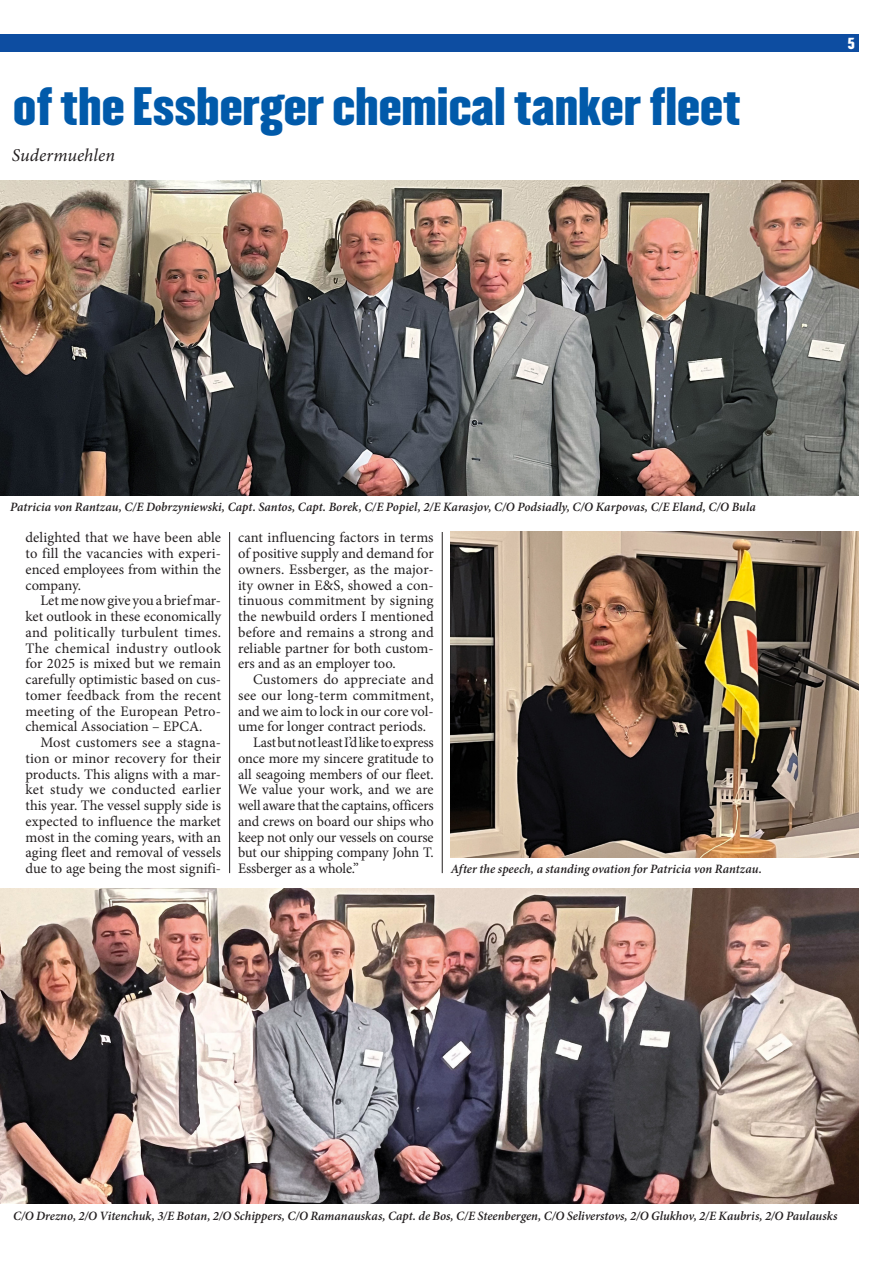
<style>
.page{position:relative;width:893px;height:1263px;background:#fff}
.page>*{position:absolute;margin:0;border:0;box-sizing:border-box;transform-origin:0 0}
.t1{font:47.25px "Champion HTF Welterweight";color:#015aaa}
.t2{font:italic 18px "Minion Pro";letter-spacing:.005em;color:#231f20}
.LT_Minion{font:14.55px/15.8px "Minion Pro";color:#231f20;text-align:justify}
.t3{font:14.1px "Champion HTF Welterweight";color:#fff}
.BU{font:italic 600 12.75px "Minion Pro";letter-spacing:.005em;color:#231f20}
</style>
<div class="page">
<div style="left:0;top:34px;width:859px;height:18px;background:#0d4da1"></div>
<hr style="left:442px;top:532px;width:1px;height:341px;background:#231f20">
<hr style="left:229px;top:532px;width:1px;height:341px;background:#231f20">
<img style="left:451px;top:532px;width:408px;height:325px">
<img style="left:0;top:889px;width:859px;height:315px">
<img style="left:0;top:180px;width:859px;height:315px">
<h1 class="t1" style="left:13px;top:76px;width:729px">of the Essberger chemical tanker fleet</h1>
<p class="t2" style="left:12px;top:143px;width:105px">Sudermuehlen</p>
<p class="t3" style="left:848px;top:34px;width:8px">5</p>
<p class="BU" style="left:10px;top:498px;width:747px">Patricia von Rantzau, C/E Dobrzyniewski, Capt. Santos, Capt. Borek, C/E Popiel, 2/E Karasjov, C/O Podsiadly, C/O Karpovas, C/E Eland, C/O Bula</p>
<p class="LT_Minion" style="left:26px;top:530px;width:197px">delighted that we have been able to fill the vacancies with experi&shy;enced employees from within the company.</p>
<p class="LT_Minion" style="left:26px;top:593px;width:197px;text-indent:15px">Let me now give you a brief mar&shy;ket outlook in these economically and politically turbulent times.<br>The chemical industry outlook for 2025 is mixed but we remain carefully optimistic based on cus&shy;tomer feedback from the recent meeting of the European Petro&shy;chemical Association – EPCA.</p>
<p class="LT_Minion" style="left:26px;top:735px;width:197px;text-indent:15px">Most customers see a stagna&shy;tion or minor recovery for their products. This aligns with a mar&shy;ket study we conducted earlier this year. The vessel supply side is expected to influence the market most in the coming years, with an aging fleet and removal of vessels due to age being the most signifi-</p>
<p class="LT_Minion" style="left:238px;top:530px;width:197px">cant influencing factors in terms of positive supply and demand for owners. Essberger, as the major&shy;ity owner in E&amp;S, showed a con&shy;tinuous commitment by signing the newbuild orders I mentioned before and remains a strong and reliable partner for both custom&shy;ers and as an employer too.</p>
<p class="LT_Minion" style="left:238px;top:672px;width:197px;text-indent:15px">Customers do appreciate and see our long-term commitment, and we aim to lock in our core vol&shy;ume for longer contract periods.</p>
<p class="LT_Minion" style="left:238px;top:735px;width:197px;text-indent:15px">Last but not least I’d like to express once more my sincere gratitude to all seagoing members of our fleet.<br>We value your work, and we are well aware that the captains, officers and crews on board our ships who keep not only our vessels on course but our shipping company John T.<br>Essberger as a whole.”</p>
<p class="BU" style="left:451px;top:860px;width:313px">After the speech, a standing ovation for Patricia von Rantzau.</p>
<p class="BU" style="left:13px;top:1206px;width:826px">C/O Drezno, 2/O Vitenchuk, 3/E Botan, 2/O Schippers, C/O Ramanauskas, Capt. de Bos, C/E Steenbergen, C/O Seliverstovs, 2/O Glukhov, 2/E Kaubris, 2/O Paulausks</p>
</div>
